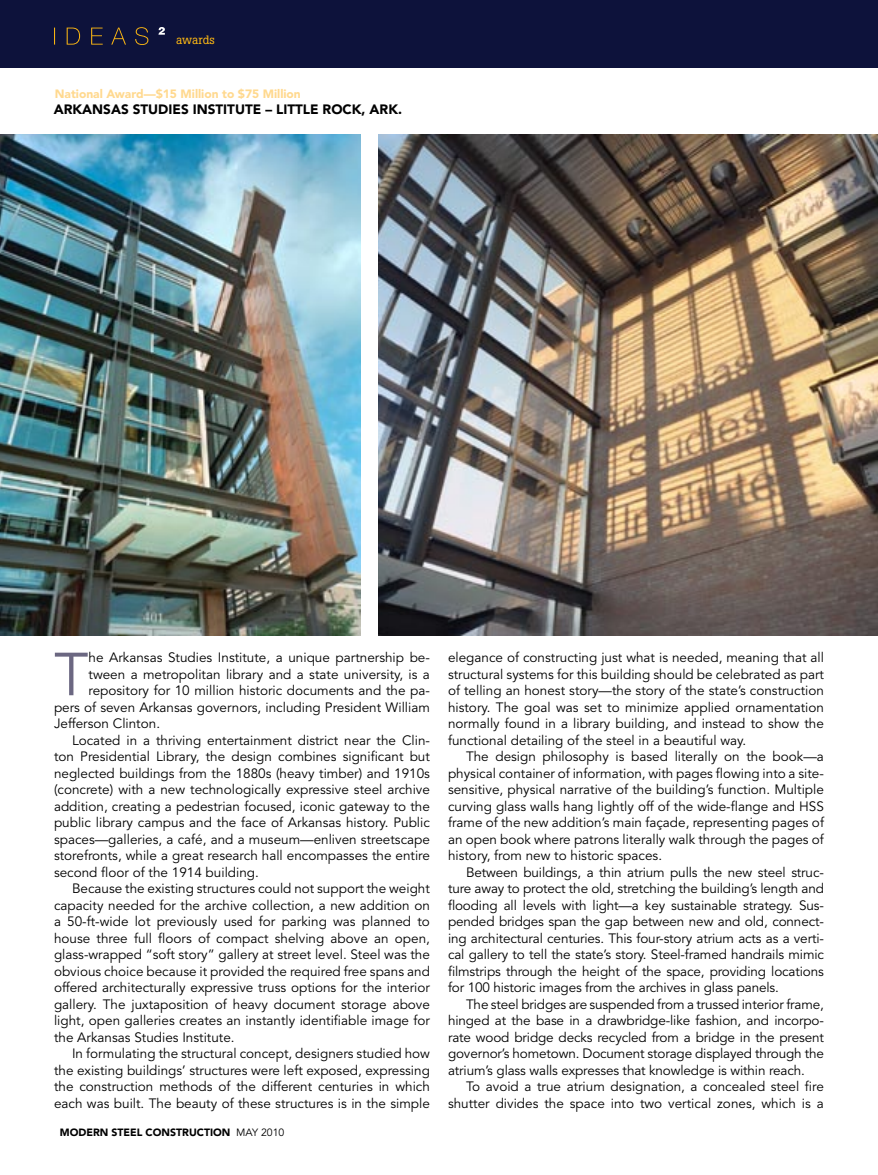
<style>
.page{position:relative;width:878px;height:1175px;background:#fff}
.page>*{position:absolute;margin:0;border:0;box-sizing:border-box;transform-origin:0 0}
.t1{font:60.15px "Avenir LT Std";color:#6b6781}
.t2{font:13.5px/16.5px "Avenir LT Std";color:#000;text-align:justify}
.t3{font:900 13.5px "Avenir LT Std";color:#000}
.t4{font:900 12px "Avenir LT Std";color:#ffd98f}
.t5{font:12px "Boton";color:#fdb813}
.t6{font:900 10.5px "Avenir LT Std";color:#000}
.s1{font-weight:400}
</style>
<div class="page">
<div style="left:0;top:0;width:878px;height:68px;background:#0d123b"></div>
<svg style="left:54px;top:27px;width:94px;height:18px"></svg>
<svg style="left:158px;top:27px;width:7px;height:8px"></svg>
<img style="left:0;top:134px;width:360px;height:501px">
<img style="left:378px;top:134px;width:500px;height:501px">
<p class="t5" style="left:176px;top:33px;width:40px">awards</p>
<p class="t4" style="left:55px;top:86px;width:247px">NATIONAL AWARD—$15 MILLION TO $75 MILLION</p>
<p class="t3" style="left:54px;top:101px;width:39px">ARKANSAS</p>
<p class="t3" style="left:133px;top:101px;width:17px">STUDIES</p>
<p class="t3" style="left:193px;top:101px;width:13px">INSTITUTE</p>
<p class="t3" style="left:265px;top:101px;width:26px">– LITTLE</p>
<p class="t3" style="left:322px;top:101px;width:81px">ROC K, ARK.</p>
<h1 class="t1" style="left:54px;top:640px;width:36px">T</h1>
<p class="t2" style="left:89px;top:649px;width:343px">he Arkansas Studies Institute, a unique partnership be-</p>
<p class="t2" style="left:89px;top:666px;width:343px">tween a metropolitan library and a state university, is a</p>
<p class="t2" style="left:89px;top:682px;width:343px">repository for 10 million historic documents and the pa-</p>
<p class="t2" style="left:54px;top:699px;width:377px">pers of seven Arkansas governors, including President William</p>
<p class="t2" style="left:54px;top:715px;width:108px">Jefferson Clinton.</p>
<p class="t2" style="left:72px;top:732px;width:359px">Located in a thriving entertainment district near the Clin-</p>
<p class="t2" style="left:54px;top:748px;width:377px">ton Presidential Library, the design combines significant but</p>
<p class="t2" style="left:54px;top:765px;width:377px">neglected buildings from the 1880s (heavy timber) and 1910s</p>
<p class="t2" style="left:54px;top:781px;width:377px">(concrete) with a new technologically expressive steel archive</p>
<p class="t2" style="left:54px;top:798px;width:377px">addition, creating a pedestrian focused, iconic gateway to the</p>
<p class="t2" style="left:54px;top:814px;width:377px">public library campus and the face of Arkansas history. Public</p>
<p class="t2" style="left:54px;top:831px;width:377px">spaces—galleries, a café, and a museum—enliven streetscape</p>
<p class="t2" style="left:54px;top:847px;width:377px">storefronts, while a great research hall encompasses the entire</p>
<p class="t2" style="left:54px;top:864px;width:206px">second floor of the 1914 building.</p>
<p class="t2" style="left:72px;top:880px;width:359px">Because the existing structures could not support the weight</p>
<p class="t2" style="left:54px;top:897px;width:377px">capacity needed for the archive collection, a new addition on</p>
<p class="t2" style="left:54px;top:913px;width:377px">a 50-ft-wide lot previously used for parking was planned to</p>
<p class="t2" style="left:54px;top:930px;width:377px">house three full floors of compact shelving above an open,</p>
<p class="t2" style="left:54px;top:946px;width:377px">glass-wrapped “soft story” gallery at street level. Steel was the</p>
<p class="t2" style="left:54px;top:963px;width:377px">obvious choice because it provided the required free spans and</p>
<p class="t2" style="left:54px;top:979px;width:377px">offered architecturally expressive truss options for the interior</p>
<p class="t2" style="left:54px;top:996px;width:377px">gallery. The juxtaposition of heavy document storage above</p>
<p class="t2" style="left:54px;top:1012px;width:377px">light, open galleries creates an instantly identifiable image for</p>
<p class="t2" style="left:54px;top:1029px;width:182px">the Arkansas Studies Institute.</p>
<p class="t2" style="left:72px;top:1045px;width:359px">In formulating the structural concept, designers studied how</p>
<p class="t2" style="left:54px;top:1062px;width:377px">the existing buildings’ structures were left exposed, expressing</p>
<p class="t2" style="left:54px;top:1078px;width:377px">the construction methods of the different centuries in which</p>
<p class="t2" style="left:54px;top:1095px;width:377px">each was built. The beauty of these structures is in the simple</p>
<p class="t6" style="left:60px;top:1125px;width:226px">MODERN STEEL CONSTRUCTION <span class="s1">may 2010</span></p>
<p class="t2" style="left:448px;top:649px;width:377px">elegance of constructing just what is needed, meaning that all structural systems for this building should be celebrated as part of telling an honest story—the story of the state’s construction history. The goal was set to minimize applied ornamentation normally found in a library building, and instead to show the functional detailing of the steel in a beautiful way.</p>
<p class="t2" style="left:448px;top:748px;width:377px;text-indent:18px">The design philosophy is based literally on the book—a physical container of information, with pages flowing into a site&shy;sensitive, physical narrative of the building’s function. M ultiple curving glass walls hang lightly off of the wide-flange and HSS frame of the new addition’s main façade, representing pages of an open book where patrons literally walk through the pages of history, from new to historic spaces.</p>
<p class="t2" style="left:448px;top:864px;width:377px;text-indent:18px">Between buildings, a thin atrium pulls the new steel struc&shy;ture away to protect the old, stretching the building’s length and flooding all levels with light—a key sustainable strategy. Sus&shy;pended bridges span the gap between new and old, connect&shy;ing architectural centuries. This four-story atrium acts as a verti&shy;cal gallery to tell the state’s story. Steel-framed handrails mimic filmstrips through the height of the space, providing locations for 100 historic images from the archives in glass panels.</p>
<p class="t2" style="left:448px;top:996px;width:377px;text-indent:18px">The steel bridges are suspended from a trussed interior frame, hinged at the base in a drawbridge-like fashion, and incorpo&shy;rate wood bridge decks recycled from a bridge in the present governor’s hometown. Document storage displayed through the atrium’s glass walls expresses that knowledge is within reach.</p>
<p class="t2" style="left:448px;top:1078px;width:377px;text-align:right">To avoid a true atrium designation, a concealed steel fire shutter divides the space into two vertical zones, which is a</p>
</div>
